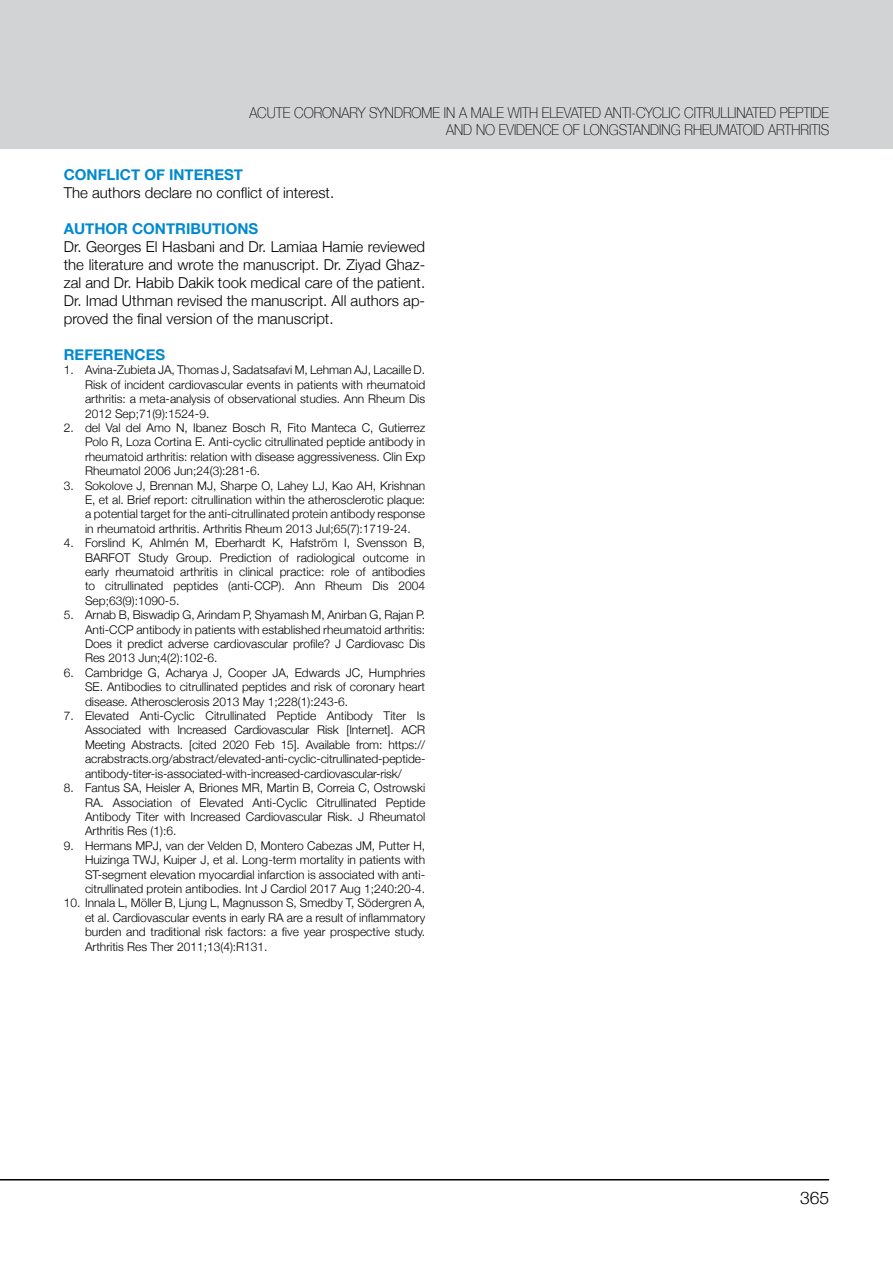
<style>
.page{position:relative;width:893px;height:1263px;background:#fff}
.page>*{position:absolute;margin:0;border:0;box-sizing:border-box;transform-origin:0 0}
.t1{font:300 17.4px "Helvetica Neue";color:#000}
.t2{font:300 15px/18px "Helvetica Neue";color:#000;text-align:justify}
.t3{font:100 15px/17.1px "Helvetica Neue";color:#000;text-align:right;scale:.9 1}
.t4{font:700 15px "Helvetica Neue";color:#0089cf}
.t5{font:300 12px/14.4px "Helvetica Neue";color:#000;text-align:justify}
</style>
<div class="page">
<hr style="left:0;top:1179px;width:829px;height:1px;background:#000">
<div style="left:0;top:0;width:893px;height:149px;background:#d1d3d4"></div>
<p class="t3" style="left:250px;top:104px;width:646px">ACUTE CORONARY SYNDROME IN A MALE WITH ELEVATED ANTI-CYCLIC CITRULLINATED PEPTIDE<br>AND NO EVIDENCE OF LONGSTANDING RHEUMATOID ARTHRITIS</p>
<p class="t3" style="left:799px;top:121px;width:36px">TITLE</p>
<p class="t4" style="left:64px;top:163px;width:181px">CONFLICT OF INTEREST</p>
<p class="t2" style="left:64px;top:183px;width:272px">The authors declare no conflict of interest.</p>
<p class="t4" style="left:64px;top:217px;width:196px">AUTHOR CONTRIBUTIONS</p>
<p class="t2" style="left:64px;top:237px;width:363px">Dr. Georges El Hasbani and Dr. Lamiaa Hamie reviewed the literature and wrote the manuscript. Dr. Ziyad Ghaz&shy;zal and Dr. Habib Dakik took medical care of the patient.<br>Dr. Imad Uthman revised the manuscript. All authors ap&shy;proved the final version of the manuscript.</p>
<p class="t4" style="left:64px;top:343px;width:103px">REFERENCES</p>
<p class="t5" style="left:85px;top:362px;width:342px;text-indent:-21px">1. Avina-Zubieta JA, Thomas J, Sadatsafavi M, Lehman AJ, Lacaille D.<br>Risk of incident cardiovascular events in patients with rheumatoid arthritis: a meta-analysis of observational studies. Ann Rheum Dis 2012 Sep;71(9):1524-9.</p>
<p class="t5" style="left:85px;top:420px;width:342px;text-indent:-21px">2. del Val del Amo N, Ibanez Bosch R, Fito Manteca C, Gutierrez Polo R, Loza Cortina E. Anti-cyclic citrullinated peptide antibody in rheumatoid arthritis: relation with disease aggressiveness. Clin Exp Rheumatol 2006 Jun;24(3):281-6.</p>
<p class="t5" style="left:85px;top:477px;width:342px;text-indent:-21px">3. Sokolove J, Brennan MJ, Sharpe O, Lahey LJ, Kao AH, Krishnan E, et al. Brief report: citrullination within the atherosclerotic plaque: a potential target for the anti-citrullinated protein antibody response in rheumatoid arthritis. Arthritis Rheum 2013 Jul;65(7):1719-24.</p>
<p class="t5" style="left:85px;top:535px;width:342px;text-indent:-21px">4. Forslind K, Ahlmén M, Eberhardt K, Hafström I, Svensson B, BARFOT Study Group. Prediction of radiological outcome in early rheumatoid arthritis in clinical practice: role of antibodies to citrullinated peptides (anti-CCP). Ann Rheum Dis 2004<br>Sep;63(9):1090-5.</p>
<p class="t5" style="left:85px;top:607px;width:342px;text-indent:-21px">5. Arnab B, Biswadip G, Arindam P, Shyamash M, Anirban G, Rajan P.<br>Anti-CCP antibody in patients with established rheumatoid arthritis:<br>Does it predict adverse cardiovascular profile? J Cardiovasc Dis Res 2013 Jun;4(2):102-6.</p>
<p class="t5" style="left:85px;top:664px;width:342px;text-indent:-21px">6. Cambridge G, Acharya J, Cooper JA, Edwards JC, Humphries SE. Antibodies to citrullinated peptides and risk of coronary heart disease. Atherosclerosis 2013 May 1;228(1):243-6.</p>
<p class="t5" style="left:85px;top:708px;width:342px;text-indent:-21px">7. Elevated Anti-Cyclic Citrullinated Peptide Antibody Titer Is Associated with Increased Cardiovascular Risk [Internet]. ACR Meeting Abstracts. [cited 2020 Feb 15]. Available from: https:// acrabstracts.org/abstract/elevated-anti-cyclic-citrullinated-peptide&shy;antibody-titer-is-associated-with-increased-cardiovascular-risk/</p>
<p class="t5" style="left:85px;top:780px;width:342px;text-indent:-21px">8. Fantus SA, Heisler A, Briones MR, Martin B, Correia C, Ostrowski RA. Association of Elevated Anti-Cyclic Citrullinated Peptide Antibody Titer with Increased Cardiovascular Risk. J Rheumatol Arthritis Res (1):6.</p>
<p class="t5" style="left:85px;top:837px;width:342px;text-indent:-21px">9. Hermans MPJ, van der Velden D, Montero Cabezas JM, Putter H, Huizinga TWJ, Kuiper J, et al. Long-term mortality in patients with ST-segment elevation myocardial infarction is associated with anti&shy;citrullinated protein antibodies. Int J Cardiol 2017 Aug 1;240:20-4.</p>
<p class="t5" style="left:85px;top:895px;width:342px;text-indent:-21px">10. Innala L, Möller B, Ljung L, Magnusson S, Smedby T, Södergren A, et al. Cardiovascular events in early RA are a result of inflammatory burden and traditional risk factors: a five year prospective study.<br>Arthritis Res Ther 2011;13(4):R131.</p>
<h1 class="t1" style="left:800px;top:1184px;width:31px">365</h1>
</div>
